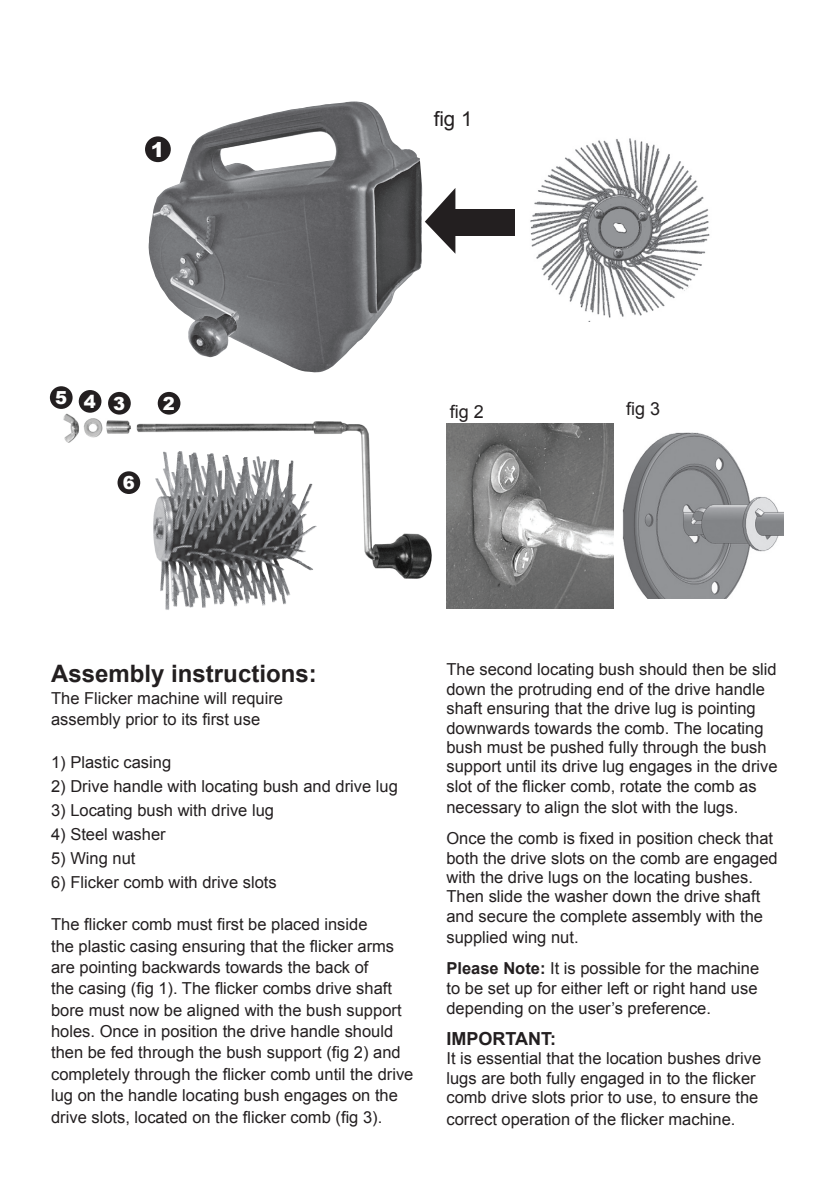
<style>
.page{position:relative;width:840px;height:1191px;background:#fff}
.page>*{position:absolute;margin:0;border:0;box-sizing:border-box;transform-origin:0 0}
.t1{font:700 24px "Arial";color:#231f20}
.t2{font:20.4px "Arial";color:#231f20}
.t3{font:900 20.4px "Arial";color:#fff}
.t4{font:700 18px "Arial";color:#231f20}
.t5{font:18px "Arial";color:#231f20}
.t6{font:900 18px "Arial";color:#fff}
.t7{font:16.4px/19.4px "Arial";color:#231f20}
.s1{font-weight:700}
</style>
<div class="page">
<img style="left:52px;top:405px;width:380px;height:183px">
<img style="left:153px;top:451px;width:26px;height:159px">
<img style="left:446px;top:424px;width:166px;height:184px">
<img style="left:147px;top:101px;width:275px;height:271px">
<div style="left:109px;top:393px;width:21px;height:20px;background:#231f20;border-radius:50%"></div>
<div style="left:108px;top:392px;width:23px;height:22px;border:2px solid #231f20;border-radius:50%"></div>
<div style="left:118px;top:472px;width:21px;height:21px;background:#231f20;border-radius:50%"></div>
<div style="left:117px;top:471px;width:23px;height:23px;border:2px solid #231f20;border-radius:50%"></div>
<div style="left:51px;top:387px;width:21px;height:21px;background:#231f20;border-radius:50%"></div>
<div style="left:50px;top:386px;width:23px;height:23px;border:2px solid #231f20;border-radius:50%"></div>
<div style="left:80px;top:391px;width:20px;height:21px;background:#231f20;border-radius:50%"></div>
<div style="left:79px;top:390px;width:22px;height:23px;border:2px solid #231f20;border-radius:50%"></div>
<div style="left:146px;top:137px;width:23px;height:24px;background:#231f20;border-radius:50%"></div>
<div style="left:145px;top:136px;width:26px;height:26px;border:2px solid #231f20;border-radius:50%"></div>
<div style="left:159px;top:393px;width:20px;height:20px;background:#231f20;border-radius:50%"></div>
<div style="left:158px;top:392px;width:22px;height:22px;border:2px solid #231f20;border-radius:50%"></div>
<div style="left:451px;top:209px;width:63px;height:27px;background:#231f20"></div>
<svg style="left:425px;top:188px;width:30px;height:66px"></svg>
<img style="left:622px;top:432px;width:160px;height:166px">
<img style="left:530px;top:138px;width:180px;height:183px">
<p class="t3" style="left:151px;top:135px;width:15px">1</p>
<p class="t2" style="left:433px;top:105px;width:40px">fig 1</p>
<p class="t6" style="left:55px;top:387px;width:42px">5 4</p>
<p class="t6" style="left:113px;top:390px;width:14px">3</p>
<p class="t6" style="left:123px;top:470px;width:14px">6</p>
<p class="t6" style="left:163px;top:390px;width:14px">2</p>
<p class="t5" style="left:449px;top:400px;width:36px">fig 2</p>
<p class="t5" style="left:626px;top:397px;width:36px">fig 3</p>
<h1 class="t1" style="left:51px;top:658px;width:267px">Assembly instructions:</h1>
<p class="t7" style="left:51px;top:687px;width:233px;line-height:21.4px">The Flicker machine will require assembly prior to its first use</p>
<p class="t7" style="left:51px;top:752px;width:122px">1) Plastic casing</p>
<p class="t7" style="left:51px;top:776px;width:348px">2) Drive handle with locating bush and drive lug</p>
<p class="t7" style="left:51px;top:800px;width:224px">3) Locating bush with drive lug</p>
<p class="t7" style="left:51px;top:824px;width:116px">4) Steel washer</p>
<p class="t7" style="left:51px;top:848px;width:86px">5) Wing nut</p>
<p class="t7" style="left:51px;top:872px;width:227px">6) Flicker comb with drive slots</p>
<p class="t7" style="left:51px;top:914px;width:364px;line-height:21.4px">The flicker comb must first be placed inside<br>the plastic casing ensuring that the flicker arms are pointing backwards towards the back of<br>the casing (fig 1). The flicker combs drive shaft bore must now be aligned with the bush support holes. Once in position the drive handle should then be fed through the bush support (fig 2) and completely through the flicker comb until the drive lug on the handle locating bush engages on the drive slots, located on the flicker comb (fig 3).</p>
<p class="t7" style="left:446px;top:660px;width:332px">The second locating bush should then be slid down the protruding end of the drive handle shaft ensuring that the drive lug is pointing downwards towards the comb. The locating bush must be pushed fully through the bush support until its drive lug engages in the drive slot of the flicker comb, rotate the comb as</p>
<p class="t7" style="left:446px;top:792px;width:328px;line-height:31px">necessary to align the slot with the lugs.<br>Once the comb is fixed in position check that</p>
<p class="t7" style="left:446px;top:848px;width:332px">both the drive slots on the comb are engaged with the drive lugs on the locating bushes.<br>Then slide the washer down the drive shaft and secure the complete assembly with the</p>
<p class="t7" style="left:446px;top:922px;width:314px;line-height:31px">supplied wing nut.<br><span class="s1">Please Note:</span> It is possible for the machine</p>
<p class="t7" style="left:446px;top:978px;width:312px;line-height:20.2px">to be set up for either left or right hand use depending on the user’s preference.</p>
<p class="t4" style="left:446px;top:1026px;width:111px">IMPORTANT:</p>
<p class="t7" style="left:446px;top:1049px;width:316px">It is essential that the location bushes drive lugs are both fully engaged in to the flicker comb drive slots prior to use, to ensure the</p>
<p class="t7" style="left:446px;top:1109px;width:290px">correct operation of the flicker machine.</p>
</div>
